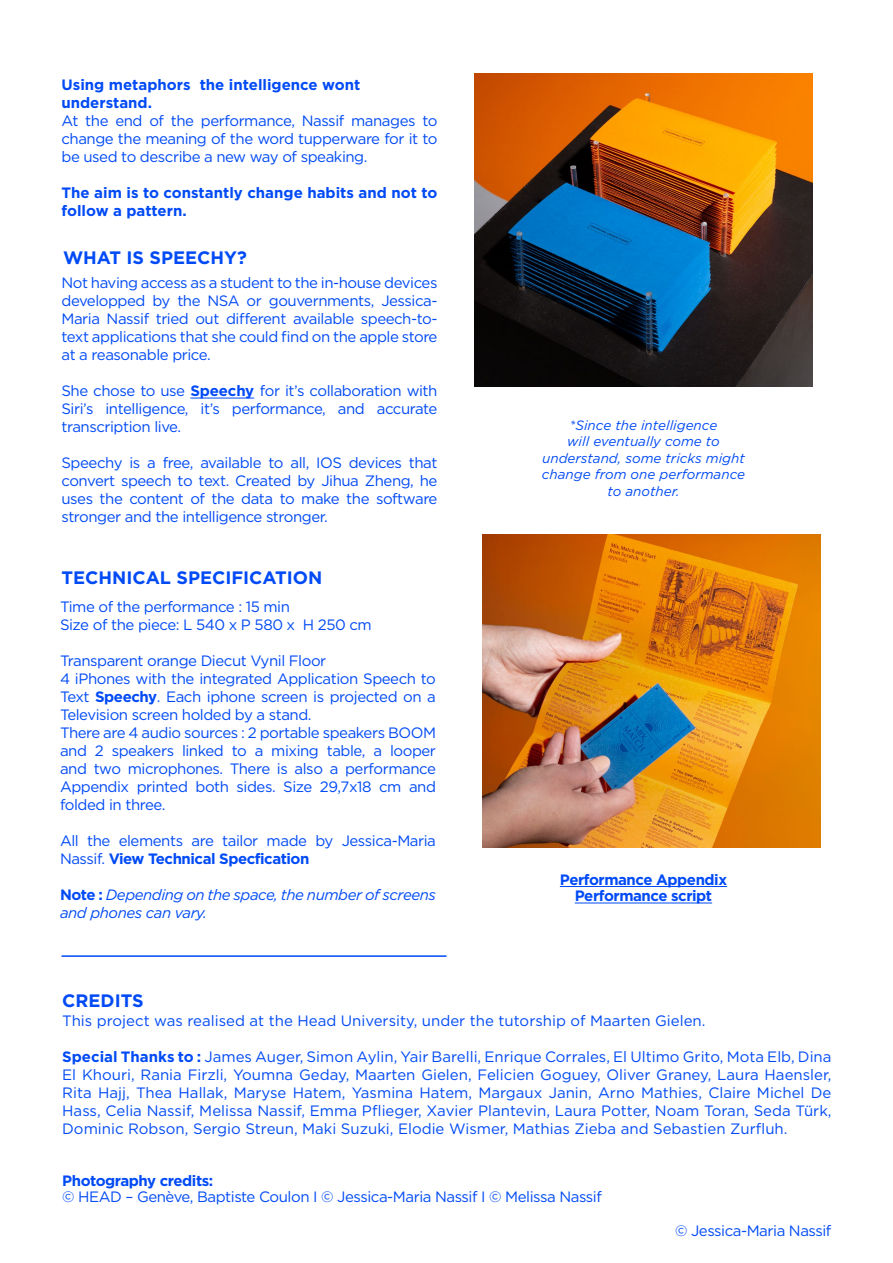
<style>
.page{position:relative;width:893px;height:1263px;background:#fff}
.page>*{position:absolute;margin:0;border:0;box-sizing:border-box;transform-origin:0 0}
.t1{font:700 18px "Gotham";color:#004af6}
.t2{font:15px/18px "Gotham";letter-spacing:-.03em;color:#004af6;text-align:justify}
.t3{font:700 15px/18px "Gotham";color:#004af6}
.t4{font:15px "Gotham";color:#004af6}
.t5{font:italic 15px/18px "Gotham";letter-spacing:-.03em;color:#004af6}
.t6{font:700 15px/16.5px "Gotham";letter-spacing:-.03em;color:#004af6;text-align:center}
.t7{font:italic 13.5px/16.5px "Gotham";color:#004af6;text-align:center}
.s1{font-weight:700}
.s2{font-weight:700;font-style:normal}
</style>
<div class="page">
<hr style="left:190px;top:398px;width:64px;height:1px;background:#004af6">
<img style="left:482px;top:535px;width:339px;height:313px">
<img style="left:474px;top:74px;width:339px;height:313px">
<hr style="left:560px;top:886px;width:167px;height:1px;background:#004af6">
<hr style="left:575px;top:903px;width:137px;height:1px;background:#004af6">
<hr style="left:62px;top:955px;width:384px;height:2px;background:#004af6">
<p class="t3" style="left:62px;top:75px;width:300px">Using metaphors the intelligence wont understand.</p>
<p class="t2" style="left:62px;top:111px;width:377px">At the end of the performance, Nassif manages to change the meaning of the word tupperware for it to be used to describe a new way of speaking.</p>
<p class="t3" style="left:62px;top:183px;width:378px">The aim is to constantly change habits and not to follow a pattern.</p>
<p class="t1" style="left:63px;top:247px;width:185px">WHAT IS SPEECHY?</p>
<p class="t2" style="left:62px;top:273px;width:378px">Not having access as a student to the in-house devices developped by the NSA or gouvernments, Jessica-Maria Nassif tried out different available speech-to&shy;text applications that she could find on the apple store at a reasonable price.</p>
<p class="t2" style="left:62px;top:381px;width:377px">She chose to use <span class="s1">Speechy</span> for it’s collaboration with Siri’s intelligence, it’s performance, and accurate transcription live.</p>
<p class="t2" style="left:62px;top:453px;width:378px">Speechy is a free, available to all, IOS devices that convert speech to text. Created by Jihua Zheng, he uses the content of the data to make the software stronger and the intelligence stronger.</p>
<p class="t1" style="left:62px;top:567px;width:262px">TECHNICAL SPECIFICATION</p>
<p class="t2" style="left:60px;top:597px;width:313px">Time of the performance : 15 min<br>Size of the piece: L 540 x P 580 x H 250 cm</p>
<p class="t2" style="left:60px;top:651px;width:377px;text-align:left">Transparent orange Diecut Vynil Floor<br>4 iPhones with the integrated Application Speech to Text <span class="s1">Speechy</span>. Each iphone screen is projected on a Television screen holded by a stand.<br>There are 4 audio sources : 2 portable speakers BOOM and 2 speakers linked to a mixing table, a looper and two microphones. There is also a performance Appendix printed both sides. Size 29,7x18 cm and folded in three.</p>
<p class="t2" style="left:60px;top:831px;width:377px">All the elements are tailor made by Jessica-Maria<br>Nassif. <span class="s1">View Technical Specfication</span></p>
<p class="t5" style="left:60px;top:886px;width:377px"><span class="s2">Note :</span> Depending on the space, the number of screens and phones can vary.</p>
<p class="t7" style="left:542px;top:417px;width:205px">*Since the intelligence<br>will eventually come to understand, some tricks might change from one performance to another.</p>
<p class="t6" style="left:560px;top:870px;width:169px">Performance Appendix<br>Performance script</p>
<p class="t1" style="left:62px;top:990px;width:83px">CREDITS</p>
<p class="t4" style="left:62px;top:1011px;width:645px">This project was realised at the Head University, under the tutorship of Maarten Gielen.</p>
<p class="t2" style="left:62px;top:1047px;width:771px"><span class="s1">Special Thanks to :</span> James Auger, Simon Aylin, Yair Barelli, Enrique Corrales, El Ultimo Grito, Mota Elb, Dina El Khouri, Rania Firzli, Youmna Geday, Maarten Gielen, Felicien Goguey, Oliver Graney, Laura Haensler, Rita Hajj, Thea Hallak, Maryse Hatem, Yasmina Hatem, Margaux Janin, Arno Mathies, Claire Michel De Hass, Celia Nassif, Melissa Nassif, Emma Pflieger, Xavier Plantevin, Laura Potter, Noam Toran, Seda Türk, Dominic Robson, Sergio Streun, Maki Suzuki, Elodie Wismer, Mathias Zieba and Sebastien Zurfluh.</p>
<p class="t6" style="left:62px;top:1172px;width:153px">Photography credits:</p>
<p class="t2" style="left:62px;top:1187px;width:541px">© HEAD – Genève, Baptiste Coulon I © Jessica-Maria Nassif I © Melissa Nassif</p>
<p class="t2" style="left:675px;top:1222px;width:158px">© Jessica-Maria Nassif</p>
</div>
